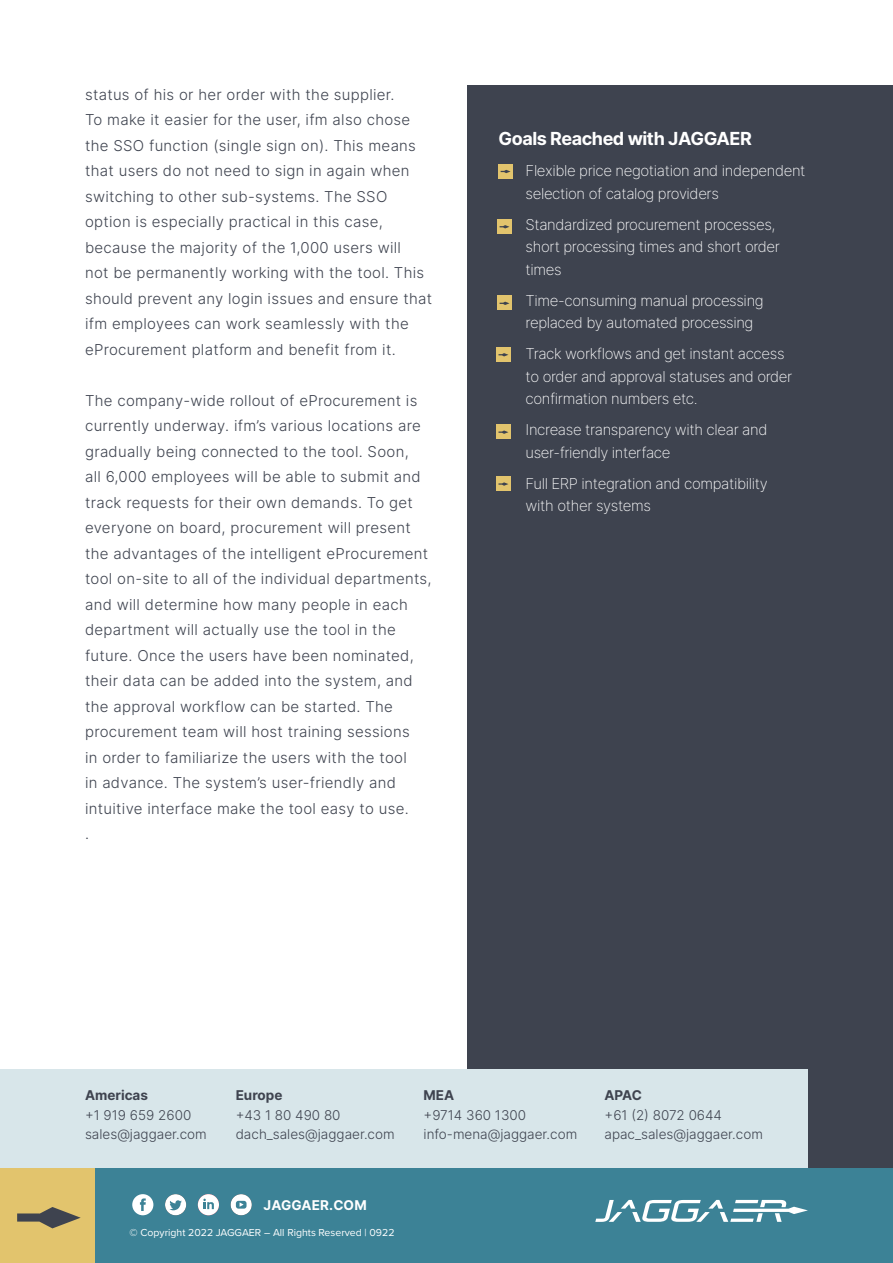
<style>
.page{position:relative;width:893px;height:1263px;background:#fff}
.page>*{position:absolute;margin:0;border:0;box-sizing:border-box;transform-origin:0 0}
.t1{font:700 18px "Inter";letter-spacing:-.025em;color:#fff}
.t2{font:300 15px/25.5px "Inter";letter-spacing:.02em;color:#3e434f}
.t3{font:200 15px/22.5px "Inter";letter-spacing:-.025em;color:#fff}
.t4{font:300 13.5px/19.5px "Inter";color:#3e434f}
.t5{font:700 13.5px "Inter";color:#3e434f}
.t6{font:700 13.5px "Inter";letter-spacing:.01em;color:#fff}
.t7{font:10.5px "Proxima Nova";color:#fff}
</style>
<div class="page">
<div style="left:468px;top:85px;width:425px;height:1083px;background:#3e434f"></div>
<div style="left:498px;top:164px;width:15px;height:15px;background:#e2c46d"></div>
<svg style="left:501px;top:170px;width:10px;height:3px"></svg>
<div style="left:497px;top:219px;width:15px;height:15px;background:#e2c46d"></div>
<svg style="left:500px;top:225px;width:9px;height:3px"></svg>
<div style="left:497px;top:296px;width:15px;height:14px;background:#e2c46d"></div>
<svg style="left:500px;top:302px;width:9px;height:3px"></svg>
<div style="left:496px;top:347px;width:15px;height:15px;background:#e2c46d"></div>
<svg style="left:498px;top:353px;width:10px;height:3px"></svg>
<div style="left:496px;top:424px;width:15px;height:15px;background:#e2c46d"></div>
<svg style="left:498px;top:430px;width:10px;height:4px"></svg>
<div style="left:496px;top:476px;width:15px;height:15px;background:#e2c46d"></div>
<svg style="left:498px;top:482px;width:10px;height:4px"></svg>
<div style="left:0;top:1069px;width:808px;height:99px;background:#d8e6ea"></div>
<div style="left:95px;top:1168px;width:798px;height:95px;background:#3c8296"></div>
<div style="left:0;top:1168px;width:95px;height:95px;background:#e2c46d"></div>
<svg style="left:17px;top:1207px;width:64px;height:21px"></svg>
<div style="left:231px;top:1194px;width:21px;height:21px;background:#fff;border-radius:50%"></div>
<svg style="left:236px;top:1201px;width:11px;height:7px"></svg>
<svg style="left:240px;top:1202px;width:3px;height:5px"></svg>
<div style="left:165px;top:1194px;width:21px;height:21px;background:#fff;border-radius:50%"></div>
<svg style="left:169px;top:1200px;width:13px;height:10px"></svg>
<div style="left:198px;top:1194px;width:21px;height:21px;background:#fff;border-radius:50%"></div>
<svg style="left:203px;top:1198px;width:11px;height:11px"></svg>
<svg style="left:595px;top:1200px;width:213px;height:22px"></svg>
<div style="left:132px;top:1194px;width:21px;height:21px;background:#fff;border-radius:50%"></div>
<svg style="left:140px;top:1198px;width:6px;height:13px"></svg>
<p class="t2" style="left:85px;top:81px;width:349px">status of his or her order with the supplier.<br>To make it easier for the user, ifm also chose the SSO function (single sign on). This means that users do not need to sign in again when switching to other sub-systems. The SSO option is especially practical in this case, because the majority of the 1,000 users will<br>not be permanently working with the tool. This should prevent any login issues and ensure that ifm employees can work seamlessly with the eProcurement platform and benefit from it.</p>
<p class="t2" style="left:85px;top:387px;width:348px">The company-wide rollout of eProcurement is currently underway. ifm’s various locations are gradually being connected to the tool. Soon,<br>all 6,000 employees will be able to submit and track requests for their own demands. To get everyone on board, procurement will present the advantages of the intelligent eProcurement tool on-site to all of the individual departments, and will determine how many people in each department will actually use the tool in the future. Once the users have been nominated, their data can be added into the system, and the approval workflow can be started. The procurement team will host training sessions<br>in order to familiarize the users with the tool<br>in advance. The system’s user-friendly and intuitive interface make the tool easy to use.<br>.</p>
<p class="t1" style="left:499px;top:125px;width:255px">Goals Reached with JAGGAER</p>
<p class="t3" style="left:526px;top:159px;width:281px;text-indent:-27px">• Flexible price negotiation and independent selection of catalog providers</p>
<p class="t3" style="left:526px;top:213px;width:256px;text-indent:-27px">• Standardized procurement processes, short processing times and short order times</p>
<p class="t3" style="left:526px;top:289px;width:240px;text-indent:-27px">• Time-consuming manual processing replaced by automated processing</p>
<p class="t3" style="left:526px;top:342px;width:268px;text-indent:-27px">• Track workflows and get instant access to order and approval statuses and order confirmation numbers etc.</p>
<p class="t3" style="left:526px;top:418px;width:243px;text-indent:-27px">• Increase transparency with clear and user-friendly interface</p>
<p class="t3" style="left:526px;top:472px;width:244px;text-indent:-27px">• Full ERP integration and compatibility with other systems</p>
<p class="t5" style="left:85px;top:1085px;width:65px">Americas</p>
<p class="t4" style="left:85px;top:1105px;width:123px">+1 919 659 2600 sales@jaggaer.com</p>
<p class="t5" style="left:236px;top:1085px;width:48px">Europe</p>
<p class="t4" style="left:236px;top:1105px;width:160px">+43 1 80 490 80 dach_sales@jaggaer.com</p>
<p class="t6" style="left:263px;top:1195px;width:105px">JAGGAER.COM</p>
<p class="t7" style="left:130px;top:1225px;width:266px">© Copyright 2022 JAGGAER – All Rights Reserved | 0922</p>
<p class="t5" style="left:424px;top:1085px;width:32px">MEA</p>
<p class="t4" style="left:424px;top:1105px;width:155px">+9714 360 1300 info-mena@jaggaer.com</p>
<p class="t5" style="left:604px;top:1085px;width:39px">APAC</p>
<p class="t4" style="left:604px;top:1105px;width:160px">+61 (2) 8072 0644 apac_sales@jaggaer.com</p>
</div>
